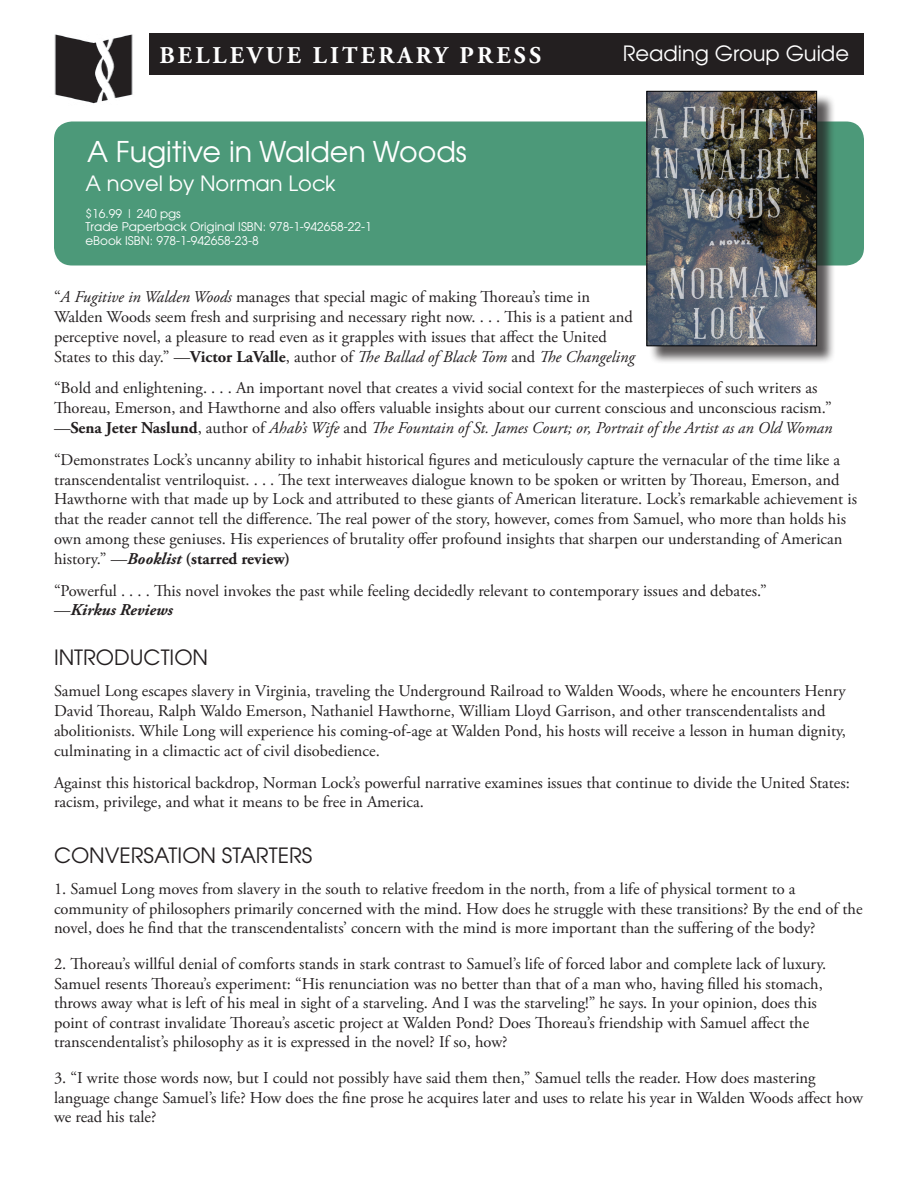
<style>
.page{position:relative;width:918px;height:1188px;background:#fff}
.page>*{position:absolute;margin:0;border:0;box-sizing:border-box;transform-origin:0 0}
.t1{font:28.5px "Avant Garde";color:#fff}
.t2{font:700 24px "Adobe Garamond Pro";letter-spacing:.135em;color:#fff}
.t3{font:21px "Avant Garde";color:#fff}
.t4{font:21px "Avant Garde";color:#231f20}
.t5{font:16.5px/19.8px "Adobe Garamond Pro";color:#231f20}
.t6{font:italic 16.5px "Adobe Garamond Pro";color:#231f20}
.t7{font:italic 700 16.5px "Adobe Garamond Pro";color:#231f20}
.t8{font:12px/13.5px "Avant Garde";color:#fff}
.s1{font-style:italic}
.s2{font-weight:700}
.s3{font-style:normal}
.s4{font-weight:700;font-style:normal}
.s5{font-weight:700;font-style:italic}
.s6{font-weight:400;font-style:normal}
</style>
<div class="page">
<div style="left:54px;top:122px;width:810px;height:144px;background:#4c9979;border-radius:18px"></div>
<div style="left:649px;top:93px;width:186px;height:271px;background:#231f20;opacity:.75"></div>
<img style="left:649px;top:93px;width:166px;height:251px">
<div style="left:647px;top:91px;width:170px;height:255px;border:1px solid #010203"></div>
<img style="left:54px;top:33px;width:96px;height:71px">
<div style="left:150px;top:33px;width:714px;height:42px;background:#231f20"></div>
<p class="t2" style="left:159px;top:41px;width:383px">BELLEVUE LITERARY PRESS</p>
<p class="t3" style="left:623px;top:40px;width:228px">Reading Group Guide</p>
<p class="t1" style="left:87px;top:134px;width:381px">A Fugitive in Walden Woods</p>
<p class="t3" style="left:86px;top:170px;width:252px">A novel by Norman Lock</p>
<p class="t8" style="left:86px;top:206px;width:288px">$16.99 | 240 pgs<br>Trade Paperback Original ISBN: 978-1-942658-22-1 eBook ISBN: 978-1-942658-23-8</p>
<p class="t5" style="left:54px;top:288px;width:582px">“<span class="s1">A Fugitive in Walden Woods</span> manages that special magic of making Thoreau’s time in Walden Woods seem fresh and surprising and necessary right now. . . . This is a patient and perceptive novel, a pleasure to read even as it grapples with issues that affect the United States to this day.” —<span class="s2">Victor LaValle</span>, author of <span class="s1">The Ballad of Black Tom</span> and <span class="s1">The Changeling</span></p>
<p class="t5" style="left:54px;top:379px;width:779px">“Bold and enlightening. . . . An important novel that creates a vivid social context for the masterpieces of such writers as<br>Thoreau, Emerson, and Hawthorne and also offers valuable insights about our current conscious and unconscious racism.”</p>
<p class="t6" style="left:54px;top:418px;width:780px"><span class="s3">—</span><span class="s4">Sena Jeter Naslund</span><span class="s3">, author of</span> Ahab’s Wife <span class="s3">and</span> The Fountain of St. James Court; or, Portrait of the Artist as an Old Woman</p>
<p class="t5" style="left:54px;top:450px;width:805px">“Demonstrates Lock’s uncanny ability to inhabit historical figures and meticulously capture the vernacular of the time like a transcendentalist ventriloquist. . . . The text interweaves dialogue known to be spoken or written by Thoreau, Emerson, and Hawthorne with that made up by Lock and attributed to these giants of American literature. Lock’s remarkable achievement is that the reader cannot tell the difference. The real power of the story, however, comes from Samuel, who more than holds his own among these geniuses. His experiences of brutality offer profound insights that sharpen our understanding of American history.” —<span class="s5">Booklist</span> <span class="s2">(starred review)</span></p>
<p class="t5" style="left:54px;top:581px;width:714px">“Powerful . . . . This novel invokes the past while feeling decidedly relevant to contemporary issues and debates.”</p>
<p class="t7" style="left:54px;top:601px;width:120px"><span class="s6">—</span>Kirkus Reviews</p>
<p class="t4" style="left:54px;top:644px;width:156px">INTRODUCTION</p>
<p class="t5" style="left:54px;top:682px;width:794px">Samuel Long escapes slavery in Virginia, traveling the Underground Railroad to Walden Woods, where he encounters Henry David Thoreau, Ralph Waldo Emerson, Nathaniel Hawthorne, William Lloyd Garrison, and other transcendentalists and abolitionists. While Long will experience his coming-of-age at Walden Pond, his hosts will receive a lesson in human dignity, culminating in a climactic act of civil disobedience.</p>
<p class="t5" style="left:54px;top:773px;width:797px">Against this historical backdrop, Norman Lock’s powerful narrative examines issues that continue to divide the United States: racism, privilege, and what it means to be free in America.</p>
<p class="t4" style="left:54px;top:842px;width:260px">CONVERSATION STARTERS</p>
<p class="t5" style="left:54px;top:880px;width:810px">1. Samuel Long moves from slavery in the south to relative freedom in the north, from a life of physical torment to a community of philosophers primarily concerned with the mind. How does he struggle with these transitions? By the end of the novel, does he find that the transcendentalists’ concern with the mind is more important than the suffering of the body?</p>
<p class="t5" style="left:54px;top:955px;width:774px">2. Thoreau’s willful denial of comforts stands in stark contrast to Samuel’s life of forced labor and complete lack of luxury.<br>Samuel resents Thoreau’s experiment: “His renunciation was no better than that of a man who, having filled his stomach, throws away what is left of his meal in sight of a starveling. And I was the starveling!” he says. In your opinion, does this point of contrast invalidate Thoreau’s ascetic project at Walden Pond? Does Thoreau’s friendship with Samuel affect the transcendentalist’s philosophy as it is expressed in the novel? If so, how?</p>
<p class="t5" style="left:54px;top:1069px;width:810px">3. “I write those words now, but I could not possibly have said them then,” Samuel tells the reader. How does mastering language change Samuel’s life? How does the fine prose he acquires later and uses to relate his year in Walden Woods affect how we read his tale?</p>
</div>
